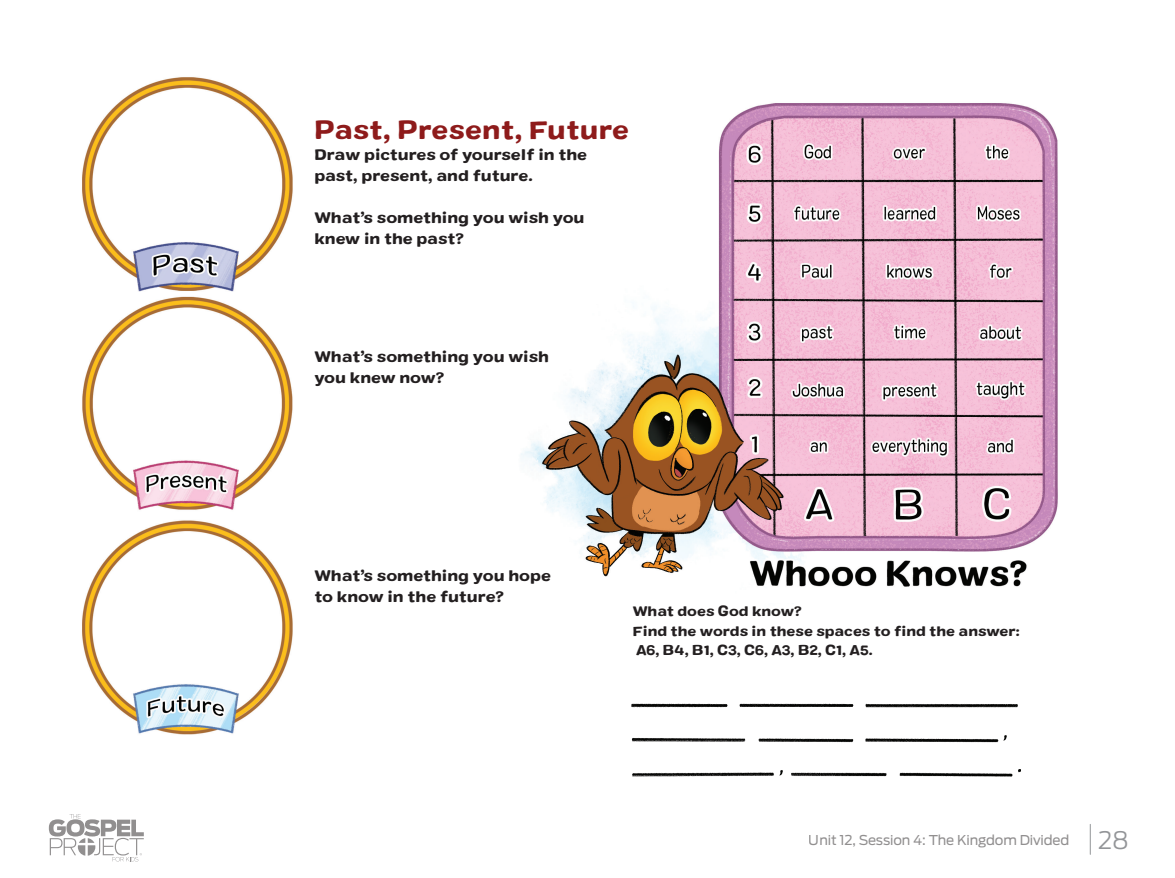
<style>
.page{position:relative;width:1175px;height:878px;background:#fff}
.page>*{position:absolute;margin:0;border:0;box-sizing:border-box;transform-origin:0 0}
.t1{font:25.5px "Colby Ex Bld";letter-spacing:.01em;color:#8e1b1b}
.t2{font:300 24px "Antenna";color:#939598}
.t3{font:15px/21px "Colby Ex Bld";color:#231f20}
.t4{font:13.5px/19.5px "Colby Ex Bld";color:#231f20}
.t5{font:13.5px "Antenna";letter-spacing:-.01em;color:#231f20}
</style>
<div class="page">
<img style="left:82px;top:77px;width:211px;height:658px">
<img style="left:521px;top:103px;width:537px;height:484px">
<img style="left:631px;top:703px;width:390px;height:74px">
<svg style="left:49px;top:814px;width:95px;height:47px"></svg>
<hr style="left:1089px;top:824px;width:1px;height:30px;background:#939598">
<h1 class="t1" style="left:314px;top:113px;width:316px">Past, Present, Future</h1>
<p class="t3" style="left:314px;top:144px;width:274px">Draw pictures of yourself in the past, present, and future.</p>
<p class="t3" style="left:314px;top:207px;width:271px">What’s something you wish you knew in the past?</p>
<p class="t3" style="left:314px;top:346px;width:236px">What’s something you wish you knew now?</p>
<p class="t3" style="left:314px;top:564px;width:238px">What’s something you hope to know in the future?</p>
<p class="t4" style="left:632px;top:601px;width:388px">What does God know?<br>Find the words in these spaces to find the answer:<br>A6, B4, B1, C3, C6, A3, B2, C1, A5.</p>
<p class="t5" style="left:809px;top:831px;width:262px">Unit 12, Session 4: The Kingdom Divided</p>
<h2 class="t2" style="left:1098px;top:826px;width:32px">28</h2>
</div>
